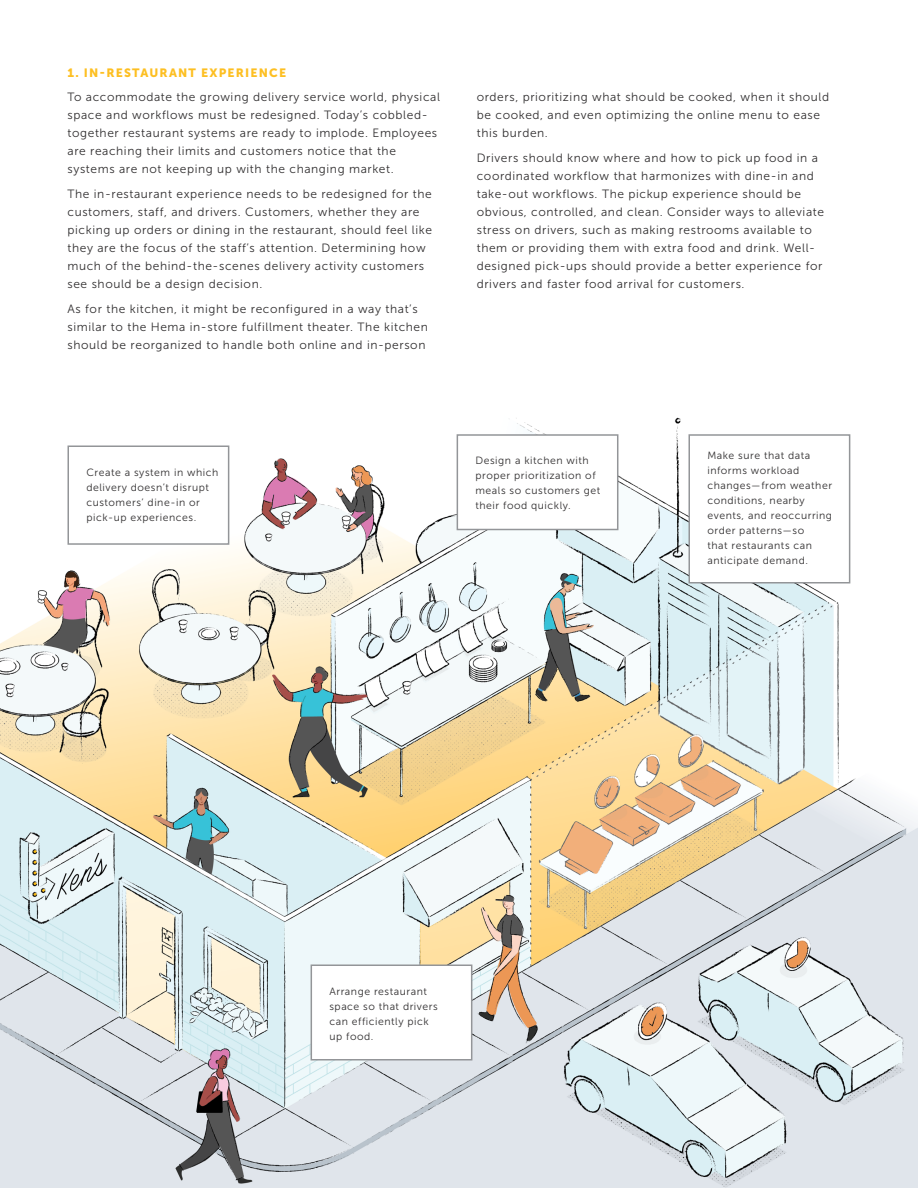
<style>
.page{position:relative;width:918px;height:1188px;background:#fff}
.page>*{position:absolute;margin:0;border:0;box-sizing:border-box;transform-origin:0 0}
.t1{font:12px/18px "Museo Sans 300";letter-spacing:.05em;color:#312f30}
.t2{font:12px "Museo Sans 900";letter-spacing:.1em;color:#fdbf22}
.t3{font:10.5px/15px "Museo Sans 300";letter-spacing:.05em;color:#312f30}
</style>
<div class="page">
<img style="left:0;top:417px;width:918px;height:771px">
<div style="left:457px;top:434px;width:161px;height:96px;background:#fff;border:2px solid #939598"></div>
<div style="left:311px;top:964px;width:161px;height:96px;background:#fff;border:2px solid #939598"></div>
<div style="left:68px;top:446px;width:161px;height:99px;background:#fff;border:2px solid #939598"></div>
<div style="left:688px;top:434px;width:162px;height:150px;background:#fff;border:2px solid #939598"></div>
<p class="t2" style="left:68px;top:65px;width:220px">1. IN-RESTAURANT EXPERIENCE</p>
<p class="t1" style="left:68px;top:88px;width:374px">To accommodate the growing delivery service world, physical space and workflows must be redesigned. Today’s cobbled&shy;together restaurant systems are ready to implode. Employees are reaching their limits and customers notice that the systems are not keeping up with the changing market.</p>
<p class="t1" style="left:68px;top:185px;width:366px">The in-restaurant experience needs to be redesigned for the customers, staff, and drivers. Customers, whether they are picking up orders or dining in the restaurant, should feel like they are the focus of the staff’s attention. Determining how much of the behind-the-scenes delivery activity customers see should be a design decision.</p>
<p class="t1" style="left:68px;top:300px;width:362px">As for the kitchen, it might be reconfigured in a way that’s similar to the Hema in-store fulfillment theater. The kitchen should be reorganized to handle both online and in-person</p>
<p class="t1" style="left:477px;top:88px;width:354px">orders, prioritizing what should be cooked, when it should be cooked, and even optimizing the online menu to ease this burden.</p>
<p class="t1" style="left:477px;top:149px;width:349px">Drivers should know where and how to pick up food in a coordinated workflow that harmonizes with dine-in and take-out workflows. The pickup experience should be obvious, controlled, and clean. Consider ways to alleviate stress on drivers, such as making restrooms available to them or providing them with extra food and drink. Well&shy;designed pick-ups should provide a better experience for drivers and faster food arrival for customers.</p>
<p class="t3" style="left:86px;top:465px;width:133px">Create a system in which delivery doesn’t disrupt customers’ dine-in or pick-up experiences.</p>
<p class="t3" style="left:476px;top:453px;width:126px">Design a kitchen with proper prioritization of meals so customers get their food quickly.</p>
<p class="t3" style="left:707px;top:448px;width:126px">Make sure that data informs workload changes—from weather conditions, nearby events, and reoccurring order patterns—so<br>that restaurants can anticipate demand.</p>
<p class="t3" style="left:329px;top:984px;width:110px">Arrange restaurant space so that drivers can efficiently pick up food.</p>
</div>
